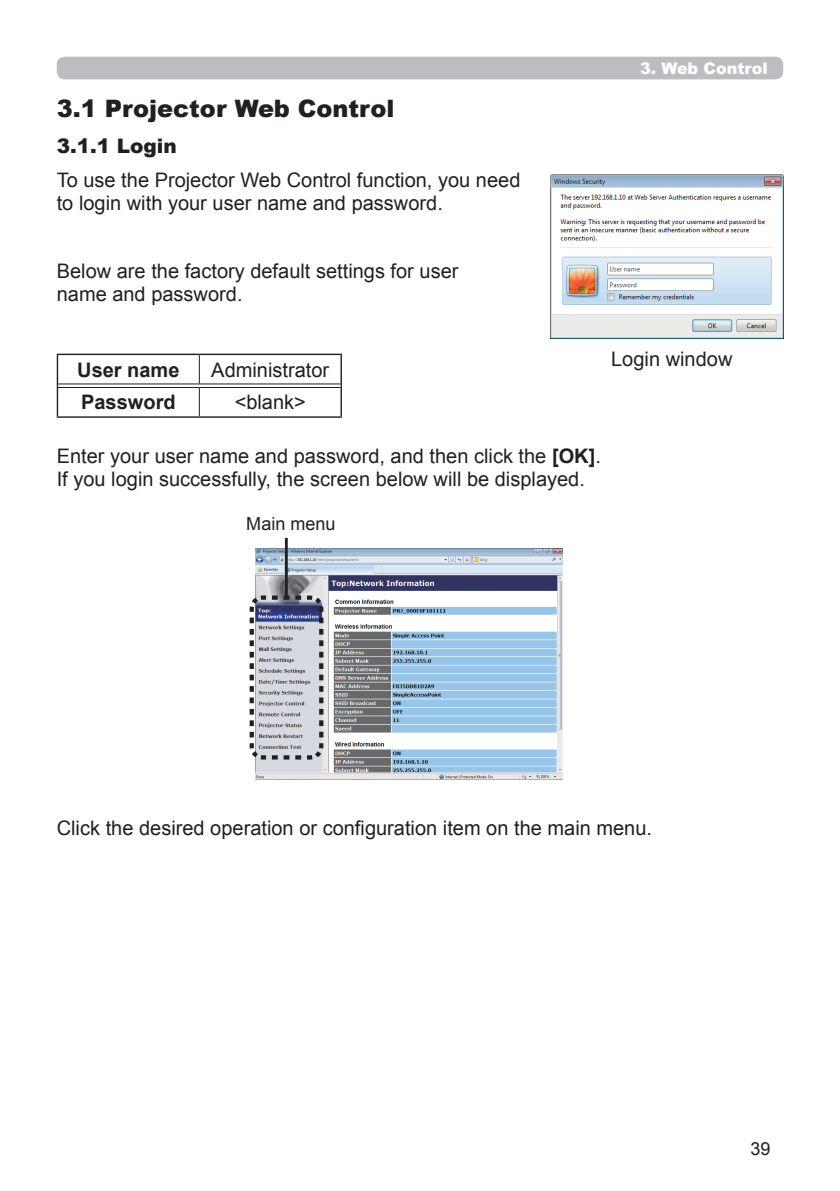
<style>
.page{position:relative;width:840px;height:1191px;background:#fff}
.page>*{position:absolute;margin:0;border:0;box-sizing:border-box;transform-origin:0 0}
.t1{font:900 24px "Arial";color:#231f20}
.t2{font:20px/23px "Arial";color:#231f20}
.t3{font:700 20px "Arial";color:#231f20}
.t4{font:900 20px "Arial";color:#231f20}
.t5{font:18px "Arial";color:#231f20}
.t6{font:900 16px "Arial";color:#fff}
.s1{font-weight:700}
</style>
<div class="page">
<img style="left:255px;top:549px;width:307px;height:230px">
<div style="left:57px;top:57px;width:725px;height:22px;background:#bcbdc0;border-radius:8px"></div>
<img style="left:550px;top:175px;width:232px;height:164px">
<svg style="left:58px;top:384px;width:141px;height:3px"></svg>
<svg style="left:200px;top:384px;width:140px;height:1px"></svg>
<svg style="left:199px;top:355px;width:1px;height:61px"></svg>
<hr style="left:57px;top:354px;width:142px;height:1px;background:#231f20">
<hr style="left:57px;top:355px;width:1px;height:31px;background:#231f20">
<hr style="left:199px;top:354px;width:143px;height:1px;background:#231f20">
<hr style="left:340px;top:355px;width:2px;height:31px;background:#231f20">
<hr style="left:57px;top:386px;width:1px;height:30px;background:#231f20">
<hr style="left:340px;top:386px;width:2px;height:30px;background:#231f20">
<hr style="left:57px;top:416px;width:142px;height:2px;background:#231f20">
<hr style="left:199px;top:416px;width:143px;height:2px;background:#231f20">
<hr style="left:58px;top:383px;width:141px;height:1px;background:#231f20">
<hr style="left:58px;top:387px;width:141px;height:1px;background:#231f20">
<hr style="left:199px;top:383px;width:141px;height:1px;background:#231f20">
<hr style="left:199px;top:387px;width:141px;height:1px;background:#231f20">
<svg style="left:249px;top:593px;width:77px;height:169px;background:#b4b6c0"></svg>
<hr style="left:285px;top:538px;width:2px;height:59px;background:#231f20">
<p class="t1" style="left:57px;top:91px;width:339px">3.1 Projector Web Control</p>
<p class="t4" style="left:57px;top:132px;width:122px">3.1.1 Login</p>
<p class="t2" style="left:57px;top:169px;width:465px">To use the Projector Web Control function, you need to login with your user name and password.</p>
<p class="t6" style="left:639px;top:57px;width:129px">3. Web Control</p>
<p class="t2" style="left:57px;top:260px;width:403px">Below are the factory default settings for user name and password.</p>
<p class="t3" style="left:77px;top:357px;width:104px">User name</p>
<p class="t2" style="left:211px;top:359px;width:119px">Administrator</p>
<p class="t3" style="left:81px;top:388px;width:96px">Password</p>
<p class="t2" style="left:234px;top:390px;width:73px">&lt;blank&gt;</p>
<p class="t2" style="left:611px;top:348px;width:123px">Login window</p>
<p class="t2" style="left:57px;top:445px;width:545px">Enter your user name and password, and then click the <span class="s1">[OK]</span>.<br>If you login successfully, the screen below will be displayed.</p>
<p class="t5" style="left:246px;top:512px;width:91px">Main menu</p>
<p class="t2" style="left:57px;top:817px;width:596px">Click the desired operation or configuration item on the main menu.</p>
<p class="t5" style="left:750px;top:1137px;width:22px">39</p>
</div>
